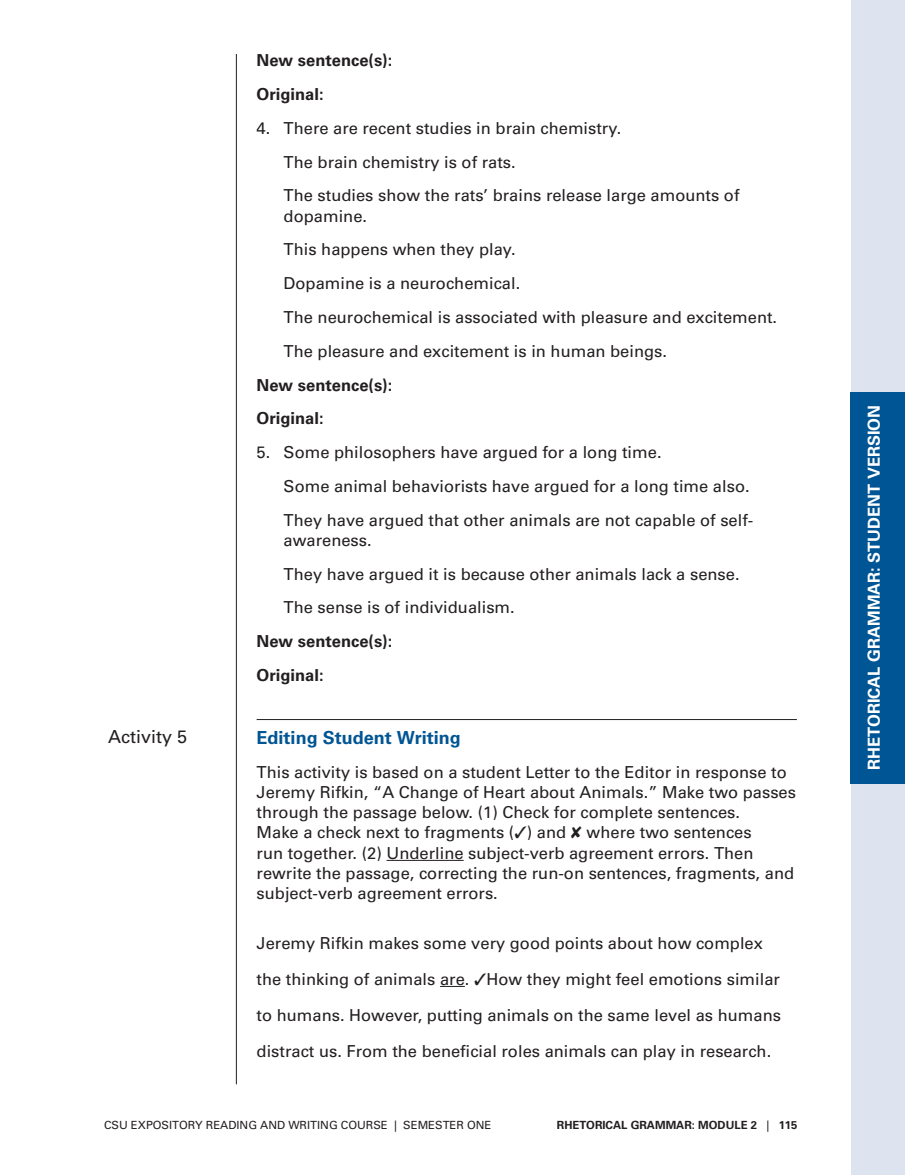
<style>
.page{position:relative;width:905px;height:1175px;background:#fff}
.page>*{position:absolute;margin:0;border:0;box-sizing:border-box;transform-origin:0 0}
.t1{font:700 18px "Univers";color:#005594}
.t2{font:18px "Univers";color:#231f20}
.t3{font:16.5px/33.8px "Univers";color:#231f20}
.t4{font:700 16.5px/33.8px "Univers";color:#231f20}
.t5{font:700 16.5px "Univers";color:#fff}
.t6{font:11.25px "Univers";color:#231f20}
.t7{font:700 11.25px "Univers";color:#231f20}
.s1{font-weight:400}
</style>
<div class="page">
<hr style="left:236px;top:54px;width:1px;height:1030px;background:#231f20">
<hr style="left:256px;top:719px;width:540px;height:1px;background:#231f20">
<hr style="left:386px;top:860px;width:77px;height:1px;background:#231f20">
<svg style="left:440px;top:986px;width:25px;height:1px"></svg>
<div style="left:850px;top:0;width:54px;height:1174px;background:#dde4f0"></div>
<div style="left:850px;top:392px;width:54px;height:391px;background:#005594"></div>
<p class="t2" style="left:108px;top:725px;width:81px">Activity 5</p>
<p class="t4" style="left:256px;top:44px;width:137px">New sentence(s):<br>Original:</p>
<p class="t3" style="left:284px;top:111px;width:457px;text-indent:-27px">4. There are recent studies in brain chemistry.<br>The brain chemistry is of rats.<br>The studies show the rats’ brains release large amounts of</p>
<p class="t3" style="left:284px;top:199px;width:495px">dopamine.<br>This happens when they play.<br>Dopamine is a neurochemical.<br>The neurochemical is associated with pleasure and excitement.<br>The pleasure and excitement is in human beings.</p>
<p class="t4" style="left:256px;top:368px;width:137px">New sentence(s):<br>Original:</p>
<p class="t3" style="left:284px;top:435px;width:471px;text-indent:-27px">5. Some philosophers have argued for a long time.<br>Some animal behaviorists have argued for a long time also.<br>They have argued that other animals are not capable of self-</p>
<p class="t3" style="left:284px;top:523px;width:457px">awareness.<br>They have argued it is because other animals lack a sense.<br>The sense is of individualism.</p>
<p class="t4" style="left:256px;top:624px;width:137px">New sentence(s):<br>Original:</p>
<p class="t1" style="left:256px;top:727px;width:206px">Editing Student Writing</p>
<p class="t3" style="left:256px;top:761px;width:541px;line-height:20.2px">This activity is based on a student Letter to the Editor in response to Jeremy Rifkin, “A Change of Heart about Animals.” Make two passes through the passage below. (1) Check for complete sentences.<br>Make a check next to fragments ( ) and where two sentences<br>run together. (2) Underline subject-verb agreement errors. Then rewrite the passage, correcting the run-on sentences, fragments, and subject-verb agreement errors.</p>
<p class="t3" style="left:256px;top:925px;width:526px;line-height:36px">Jeremy Rifkin makes some very good points about how complex the thinking of animals are. How they might feel emotions similar to humans. However, putting animals on the same level as humans distract us. From the beneficial roles animals can play in research.</p>
<p class="t6" style="left:104px;top:1118px;width:389px">CSU EXPOSITORY READING AND WRITING COURSE | SEMESTER ONE</p>
<p class="t7" style="left:557px;top:1118px;width:242px">RHETORICAL GRAMMAR: MODULE 2 <span class="s1">|</span> 115</p>
<p class="t5" style="left:864px;top:770px;width:366px;rotate:-90deg">RHETORICAL GRAMMAR: STUDENT VERSION</p>
</div>
